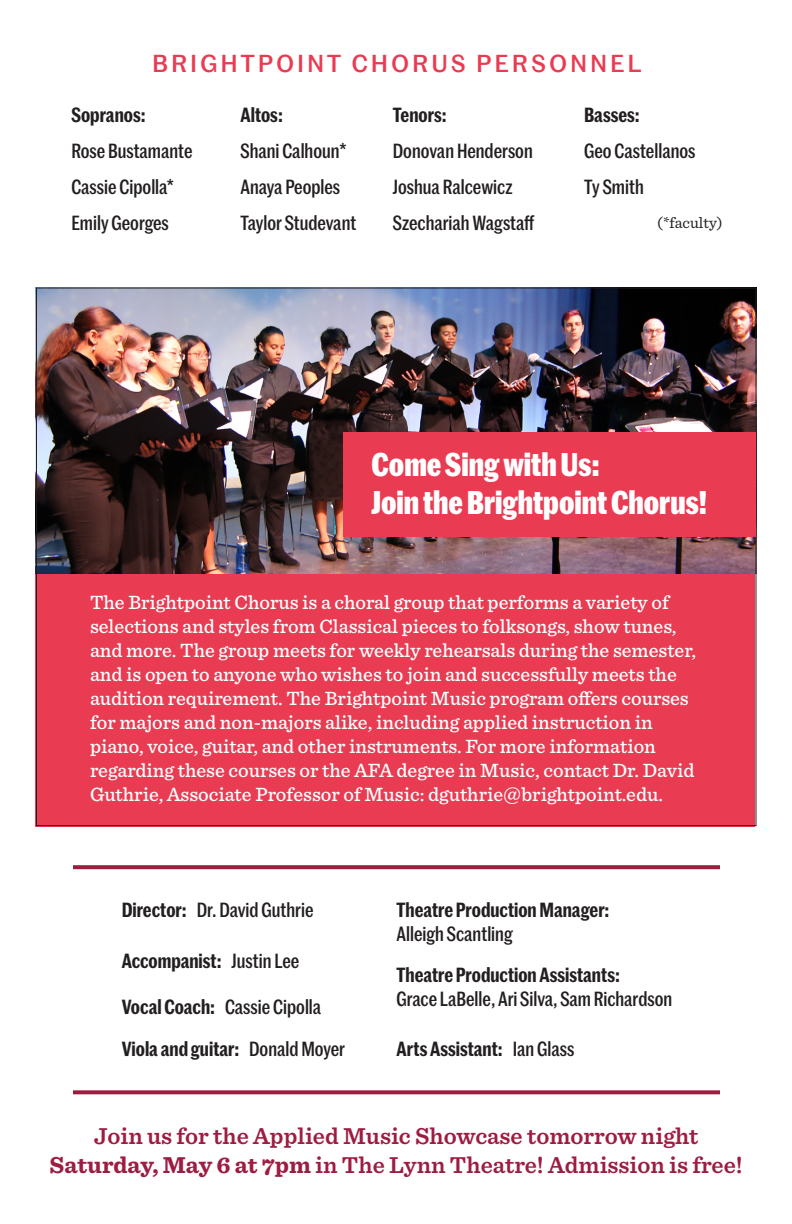
<style>
.page{position:relative;width:792px;height:1224px;background:#fff}
.page>*{position:absolute;margin:0;border:0;box-sizing:border-box;transform-origin:0 0}
.Musician{font:700 32px/38.4px "Marr Sans Cond";color:#fff}
.t1{font:600 24px/28.8px "Sentinel";color:#9e1c41;text-align:center}
.Section_Heading{font:500 24px "Marr Sans";letter-spacing:.12em;color:#e93b52}
.t2{font:500 20px/24px "Sentinel";color:#fff}
.t3{font:500 20px/24px "Marr Sans Cond";color:#231f20}
.t4{font:600 20px/24px "Marr Sans Cond";color:#231f20}
.Musician-2{font:16px "Sentinel";color:#231f20}
.s1{font-weight:600}
.s2{font-weight:500}
.s3{font-weight:700}
</style>
<div class="page">
<div style="left:36px;top:549px;width:720px;height:277px;background:#e93b52"></div>
<img style="left:38px;top:290px;width:716px;height:283px">
<div style="left:343px;top:433px;width:413px;height:104px;background:#e93b52"></div>
<svg style="left:73px;top:865px;width:647px;height:4px;background:#a2274a"></svg>
<svg style="left:73px;top:1090px;width:647px;height:4px;background:#a62f51"></svg>
<p class="Section_Heading" style="left:152px;top:46px;width:491px">BRIGHTPOINT CHORUS PERSONNEL</p>
<p class="t4" style="left:71px;top:102px;width:76px">Sopranos:</p>
<p class="t4" style="left:240px;top:102px;width:44px">Altos:</p>
<p class="t4" style="left:393px;top:102px;width:55px">Tenors:</p>
<p class="t4" style="left:584px;top:102px;width:57px">Basses:</p>
<p class="t3" style="left:71px;top:138px;width:123px">Rose Bustamante</p>
<p class="t3" style="left:240px;top:138px;width:108px">Shani Calhoun*</p>
<p class="t3" style="left:393px;top:138px;width:141px">Donovan Henderson</p>
<p class="t3" style="left:584px;top:138px;width:113px">Geo Castellanos</p>
<p class="t3" style="left:71px;top:174px;width:104px">Cassie Cipolla*</p>
<p class="t3" style="left:240px;top:174px;width:101px">Anaya Peoples</p>
<p class="t3" style="left:393px;top:174px;width:121px">Joshua Ralcewicz</p>
<p class="t3" style="left:584px;top:174px;width:61px">Ty Smith</p>
<p class="t3" style="left:71px;top:210px;width:99px">Emily Georges</p>
<p class="t3" style="left:240px;top:210px;width:117px">Taylor Studevant</p>
<p class="t3" style="left:393px;top:210px;width:143px">Szechariah Wagstaff</p>
<p class="Musician-2" style="left:657px;top:211px;width:67px">(*faculty)</p>
<p class="Musician" style="left:372px;top:443px;width:337px">Come Sing with Us:<br>Join the Brightpoint Chorus!</p>
<p class="t2" style="left:90px;top:589px;width:608px">The Brightpoint Chorus is a choral group that performs a variety of selections and styles from Classical pieces to folksongs, show tunes, and more. The group meets for weekly rehearsals during the semester, and is open to anyone who wishes to join and successfully meets the audition requirement. The Brightpoint Music program offers courses for majors and non-majors alike, including applied instruction in piano, voice, guitar, and other instruments. For more information regarding these courses or the AFA degree in Music, contact Dr. David Guthrie, Associate Professor of Music: dguthrie@brightpoint.edu.</p>
<p class="t3" style="left:122px;top:896px;width:193px"><span class="s1">Director:</span> Dr. David Guthrie</p>
<p class="t4" style="left:397px;top:896px;width:214px">Theatre Production Manager:<br><span class="s2">Alleigh Scantling</span></p>
<p class="t3" style="left:397px;top:961px;width:277px"><span class="s1">Theatre Production Assistants:<br></span>Grace LaBelle, Ari Silva, Sam Richardson</p>
<p class="t4" style="left:122px;top:947px;width:179px">Accompanist: <span class="s2">Justin Lee</span></p>
<p class="t3" style="left:122px;top:994px;width:201px"><span class="s1">Vocal Coach:</span> Cassie Cipolla</p>
<p class="t4" style="left:122px;top:1035px;width:225px">Viola and guitar: <span class="s2">Donald Moyer</span></p>
<p class="t4" style="left:397px;top:1035px;width:179px">Arts Assistant: <span class="s2">Ian Glass</span></p>
<p class="t1" style="left:50px;top:1120px;width:695px">Join us for the Applied Music Showcase tomorrow night<br><span class="s3">Saturday, May 6 at 7pm</span> in The Lynn Theatre! Admission is free!</p>
</div>
